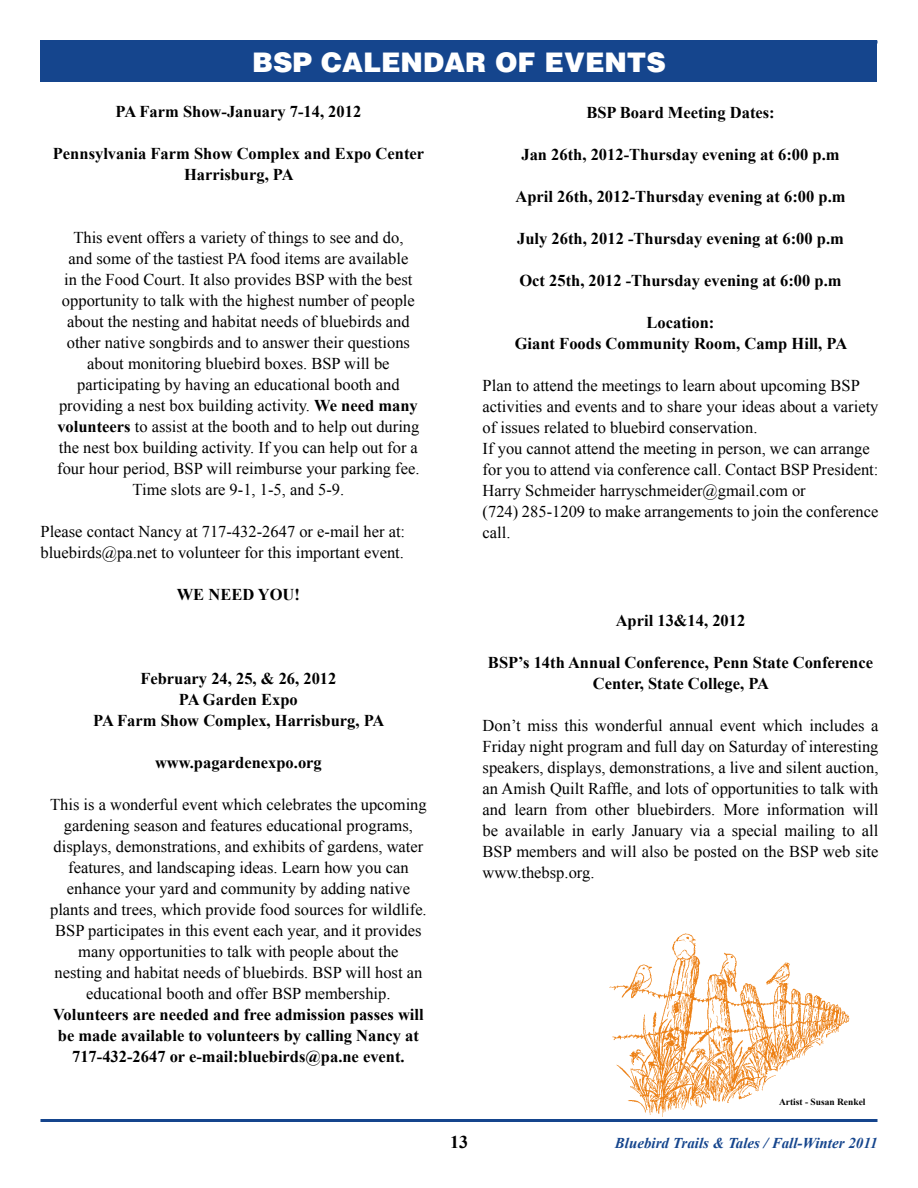
<style>
.page{position:relative;width:918px;height:1188px;background:#fff}
.page>*{position:absolute;margin:0;border:0;box-sizing:border-box;transform-origin:0 0}
.t1{font:900 27px "Helvetica";color:#fff}
.t2{font:700 18px "Times New Roman";color:#000}
.t3{font:16.5px/21px "Times New Roman";color:#000;text-align:center}
.t4{font:700 16.5px/21px "Times New Roman";color:#000;text-align:center}
.t5{font:italic 700 15px "Times New Roman";color:#15458d}
.t6{font:700 9.45px "Times New Roman";color:#000}
.s1{font-weight:700}
</style>
<div class="page">
<hr style="left:40px;top:1119px;width:838px;height:3px;background:#15458d">
<div style="left:40px;top:40px;width:838px;height:42px;background:#15458d"></div>
<img style="left:609px;top:933px;width:241px;height:184px">
<h1 class="t1" style="left:252px;top:45px;width:415px">BSP CALENDAR OF EVENTS</h1>
<p class="t4" style="left:116px;top:100px;width:247px">PA Farm Show-January 7-14, 2012</p>
<p class="t4" style="left:53px;top:142px;width:373px">Pennsylvania Farm Show Complex and Expo Center<br>Harrisburg, PA</p>
<p class="t4" style="left:586px;top:101px;width:190px">BSP Board Meeting Dates:</p>
<p class="t4" style="left:521px;top:143px;width:320px">Jan 26th, 2012-Thursday evening at 6:00 p.m</p>
<p class="t4" style="left:516px;top:185px;width:332px">April 26th, 2012-Thursday evening at 6:00 p.m</p>
<p class="t4" style="left:517px;top:227px;width:328px">July 26th, 2012 -Thursday evening at 6:00 p.m</p>
<p class="t4" style="left:519px;top:269px;width:324px">Oct 25th, 2012 -Thursday evening at 6:00 p.m</p>
<p class="t4" style="left:515px;top:311px;width:334px">Location:<br>Giant Foods Community Room, Camp Hill, PA</p>
<p class="t3" style="left:483px;top:374px;width:397px;text-align:left">Plan to attend the meetings to learn about upcoming BSP activities and events and to share your ideas about a variety of issues related to bluebird conservation.<br>If you cannot attend the meeting in person, we can arrange for you to attend via conference call. Contact BSP President:<br>Harry Schmeider harryschmeider@gmail.com or<br>(724) 285-1209 to make arrangements to join the conference call.</p>
<p class="t3" style="left:57px;top:226px;width:364px">This event offers a variety of things to see and do,<br>and some of the tastiest PA food items are available<br>in the Food Court. It also provides BSP with the best opportunity to talk with the highest number of people about the nesting and habitat needs of bluebirds and other native songbirds and to answer their questions about monitoring bluebird boxes. BSP will be participating by having an educational booth and providing a nest box building activity. <span class="s1">We need many volunteers</span> to assist at the booth and to help out during the nest box building activity. If you can help out for a four hour period, BSP will reimburse your parking fee.<br>Time slots are 9-1, 1-5, and 5-9.</p>
<p class="t3" style="left:40px;top:520px;width:366px;text-align:left">Please contact Nancy at 717-432-2647 or e-mail her at: bluebirds@pa.net to volunteer for this important event.</p>
<p class="t4" style="left:177px;top:583px;width:125px">WE NEED YOU!</p>
<p class="t4" style="left:93px;top:667px;width:293px">February 24, 25, &amp; 26, 2012<br>PA Garden Expo<br>PA Farm Show Complex, Harrisburg, PA</p>
<p class="t4" style="left:155px;top:751px;width:168px">www.pagardenexpo.org</p>
<p class="t3" style="left:50px;top:793px;width:378px">This is a wonderful event which celebrates the upcoming gardening season and features educational programs, displays, demonstrations, and exhibits of gardens, water features, and landscaping ideas. Learn how you can enhance your yard and community by adding native plants and trees, which provide food sources for wildlife.<br>BSP participates in this event each year, and it provides many opportunities to talk with people about the<br>nesting and habitat needs of bluebirds. BSP will host an educational booth and offer BSP membership.</p>
<p class="t4" style="left:53px;top:1003px;width:372px">Volunteers are needed and free admission passes will be made available to volunteers by calling Nancy at<br>717-432-2647 or e-mail:bluebirds@pa.ne event.</p>
<p class="t4" style="left:616px;top:610px;width:131px">April 13&amp;14, 2012</p>
<p class="t4" style="left:488px;top:652px;width:387px">BSP’s 14th Annual Conference, Penn State Conference<br>Center, State College, PA</p>
<p class="t3" style="left:483px;top:715px;width:397px;text-align:justify">Don’t miss this wonderful annual event which includes a Friday night program and full day on Saturday of interesting speakers, displays, demonstrations, a live and silent auction, an Amish Quilt Raffle, and lots of opportunities to talk with and learn from other bluebirders. More information will be available in early January via a special mailing to all BSP members and will also be posted on the BSP web site www.thebsp.org.</p>
<p class="t6" style="left:779px;top:1095px;width:88px">Artist - Susan Renkel</p>
<p class="t2" style="left:450px;top:1129px;width:19px">13</p>
<p class="t5" style="left:615px;top:1132px;width:264px">Bluebird Trails &amp; Tales / Fall-Winter 2011</p>
</div>
